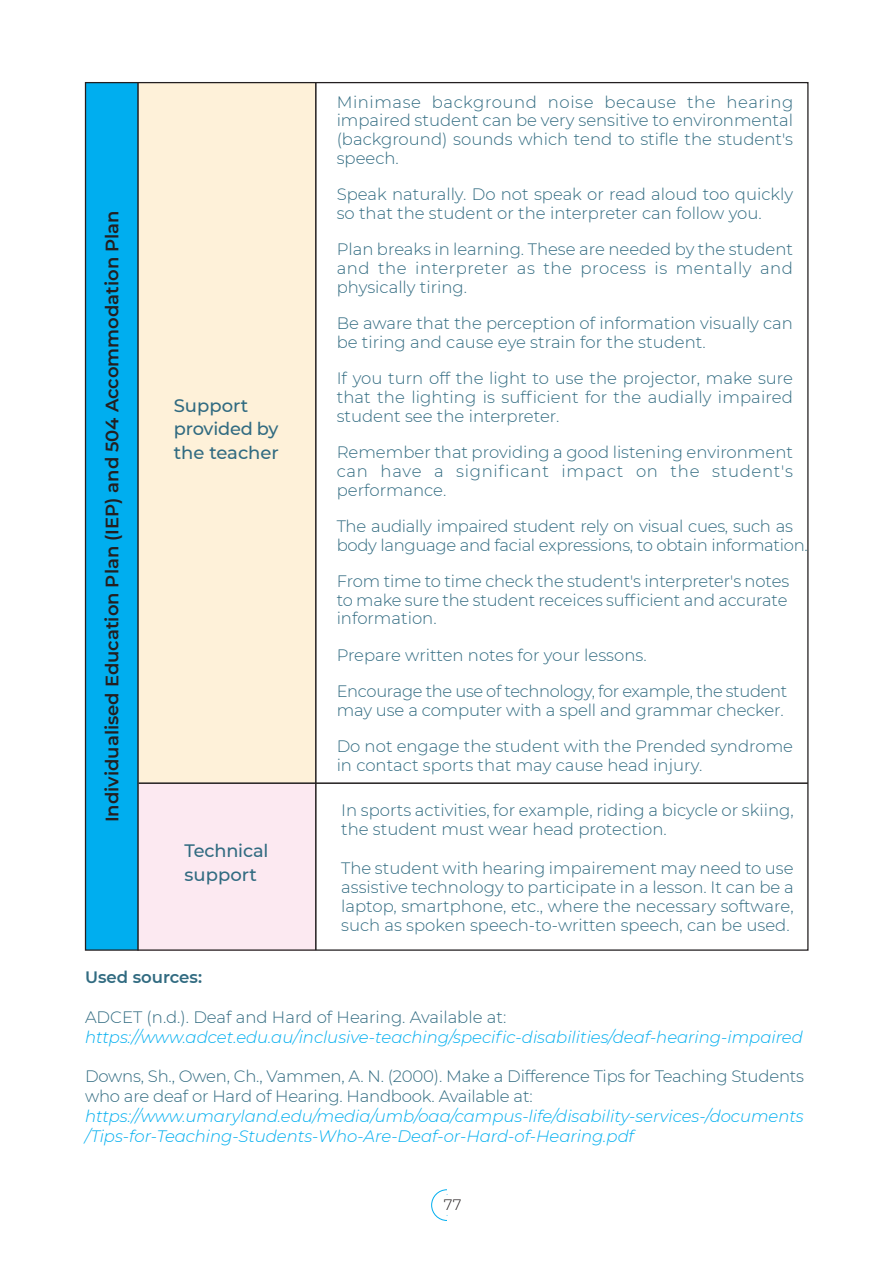
<style>
.page{position:relative;width:893px;height:1263px;background:#fff}
.page>*{position:absolute;margin:0;border:0;box-sizing:border-box;transform-origin:0 0}
.t1{font:600 18px "Montserrat";color:#231f20}
.t2{font:500 18px/23.4px "Montserrat";letter-spacing:-.01em;color:#316b81}
.t3{font:300 16.5px/18.8px "Montserrat";color:#316b81;text-align:justify}
.t4{font:italic 300 16.5px/19.8px "Montserrat";letter-spacing:-.005em;color:#00aeef}
.t5{font:300 16.5px/18.8px "Montserrat";letter-spacing:-.02em;color:#316b81}
.t6{font:600 16.5px "Montserrat";color:#316b81}
.t7{font:300 15px "Montserrat";color:#231f20}
</style>
<div class="page">
<div style="left:86px;top:82px;width:52px;height:868px;background:#00aeef"></div>
<div style="left:138px;top:83px;width:177px;height:700px;background:#fef1d9"></div>
<div style="left:138px;top:783px;width:178px;height:167px;background:#fce9f1"></div>
<svg style="left:431px;top:1189px;width:17px;height:32px"></svg>
<hr style="left:137px;top:83px;width:2px;height:867px;background:#231f20">
<hr style="left:315px;top:83px;width:2px;height:867px;background:#231f20">
<hr style="left:139px;top:782px;width:669px;height:2px;background:#231f20">
<p class="t1" style="left:99px;top:822px;width:613px;rotate:-90deg">Individualised Education Plan (IEP) and 504 Accommodation Plan</p>
<p class="t2" style="left:174px;top:393px;width:107px">Support provided by the teacher</p>
<p class="t2" style="left:185px;top:838px;width:85px">Technical support</p>
<p class="t3" style="left:337px;top:92px;width:458px">Minimase background noise because the hearing impaired student can be very sensitive to environmental (background) sounds which tend to stifle the student's speech.</p>
<p class="t3" style="left:337px;top:184px;width:458px">Speak naturally. Do not speak or read aloud too quickly so that the student or the interpreter can follow you.</p>
<p class="t3" style="left:337px;top:240px;width:458px">Plan breaks in learning. These are needed by the student and the interpreter as the process is mentally and physically tiring.</p>
<p class="t3" style="left:337px;top:313px;width:458px">Be aware that the perception of information visually can be tiring and cause eye strain for the student.</p>
<p class="t3" style="left:337px;top:368px;width:458px">If you turn off the light to use the projector, make sure that the lighting is sufficient for the audially impaired student see the interpreter.</p>
<p class="t3" style="left:337px;top:442px;width:458px">Remember that providing a good listening environment can have a significant impact on the student's performance.</p>
<p class="t5" style="left:337px;top:516px;width:473px">The audially impaired student rely on visual cues, such as body language and facial expressions, to obtain information.</p>
<p class="t3" style="left:337px;top:571px;width:454px">From time to time check the student's interpreter's notes to make sure the student receices sufficient and accurate information.</p>
<p class="t5" style="left:337px;top:636px;width:452px;line-height:36.2px">Prepare written notes for your lessons.<br>Encourage the use of technology, for example, the student</p>
<p class="t3" style="left:337px;top:691px;width:458px;line-height:36.2px">may use a computer with a spell and grammar checker.<br>Do not engage the student with the Prended syndrome</p>
<p class="t3" style="left:337px;top:755px;width:367px">in contact sports that may cause head injury.</p>
<p class="t3" style="left:341px;top:800px;width:454px">In sports activities, for example, riding a bicycle or skiing, the student must wear head protection.</p>
<p class="t3" style="left:341px;top:858px;width:454px">The student with hearing impairement may need to use assistive technology to participate in a lesson. It can be a laptop, smartphone, etc., where the necessary software, such as spoken speech-to-written speech, can be used.</p>
<p class="t6" style="left:85px;top:966px;width:119px">Used sources:</p>
<p class="t3" style="left:85px;top:1007px;width:423px">ADCET (n.d.). Deaf and Hard of Hearing. Available at:</p>
<p class="t4" style="left:85px;top:1026px;width:719px">https://www.adcet.edu.au/inclusive-teaching/specific-disabilities/deaf-hearing-impaired</p>
<p class="t3" style="left:85px;top:1066px;width:721px;line-height:19.8px">Downs, Sh., Owen, Ch., Vammen, A. N. (2000). Make a Difference Tips for Teaching Students who are deaf or Hard of Hearing. Handbook. Available at:</p>
<p class="t4" style="left:85px;top:1106px;width:720px">https://www.umaryland.edu/media/umb/oaa/campus-life/disability-services-/documents /Tips-for-Teaching-Students-Who-Are-Deaf-or-Hard-of-Hearing.pdf</p>
<p class="t7" style="left:444px;top:1195px;width:19px">77</p>
</div>
